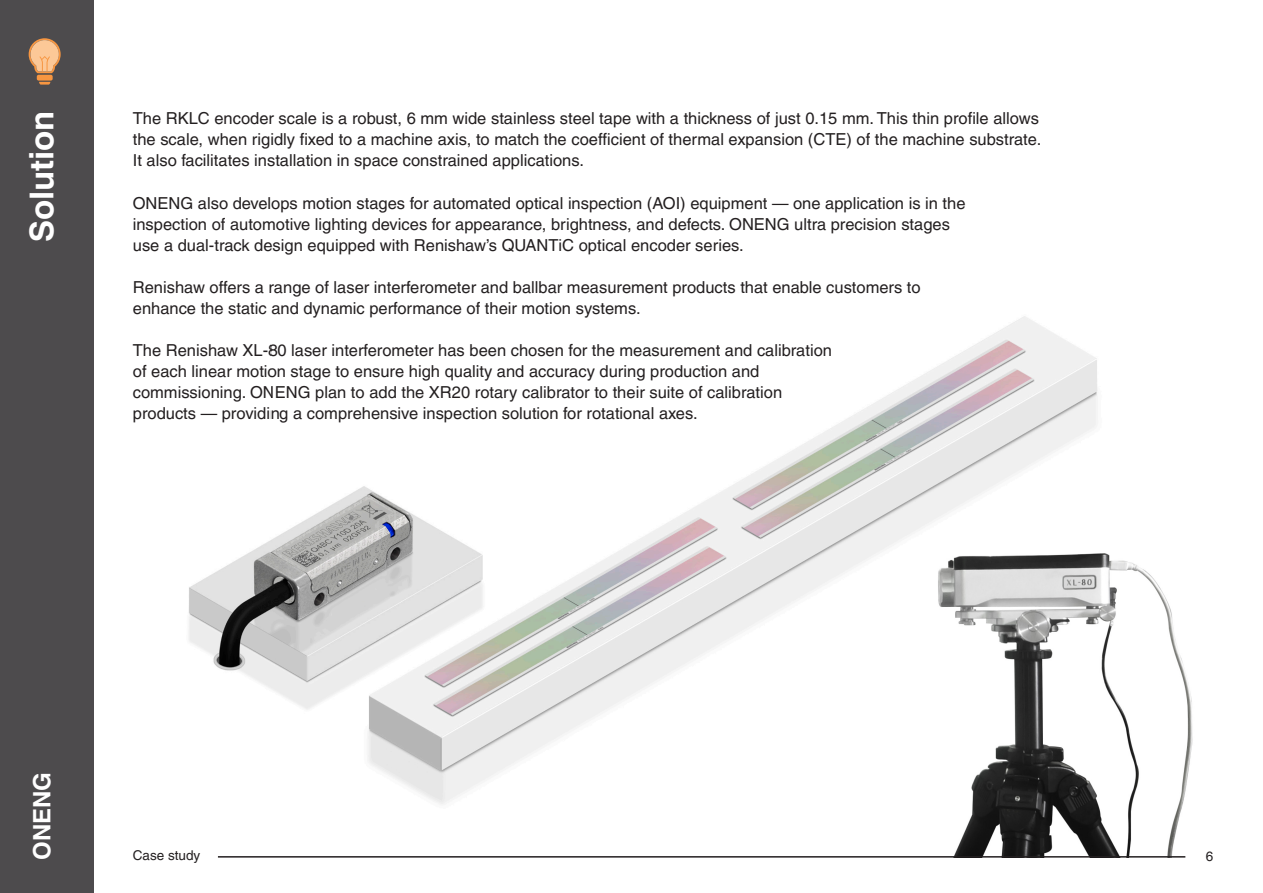
<style>
.page{position:relative;width:1263px;height:893px;background:#fff}
.page>*{position:absolute;margin:0;border:0;box-sizing:border-box;transform-origin:0 0}
.Section_Head_22pt_Bold_White{font:700 33px "Helvetica LT Pro";color:#fff}
.Subheading_16pt_Bold_White{font:700 24px "Helvetica LT Pro";color:#fff}
.Body_Text_11pt{font:16.5px/21px "Helvetica LT Pro";color:#231f20}
.Body_Text_9pt{font:13.5px "Helvetica LT Pro";color:#231f20}
</style>
<div class="page">
<img style="left:954px;top:560px;width:239px;height:298px">
<hr style="left:218px;top:856px;width:967px;height:2px;background:#231f20">
<img style="left:368px;top:316px;width:752px;height:507px">
<img style="left:189px;top:475px;width:396px;height:251px">
<div style="left:0;top:0;width:94px;height:893px;background:#4d4b4d"></div>
<div style="left:37px;top:75px;width:16px;height:6px;background:#f79641;border-radius:2px"></div>
<svg style="left:39px;top:82px;width:11px;height:3px"></svg>
<svg style="left:29px;top:38px;width:32px;height:35px"></svg>
<p class="Section_Head_22pt_Bold_White" style="left:22px;top:242px;width:133px;rotate:-90deg">Solution</p>
<p class="Body_Text_11pt" style="left:133px;top:108px;width:910px">The RKLC encoder scale is a robust, 6 mm wide stainless steel tape with a thickness of just 0.15 mm. This thin profile allows the scale, when rigidly fixed to a machine axis, to match the coefficient of thermal expansion (CTE) of the machine substrate.<br>It also facilitates installation in space constrained applications.</p>
<p class="Body_Text_11pt" style="left:133px;top:192px;width:834px">ONENG also develops motion stages for automated optical inspection (AOI) equipment — one application is in the inspection of automotive lighting devices for appearance, brightness, and defects. ONENG ultra precision stages use a dual-track design equipped with Renishaw’s QUANTiC optical encoder series.</p>
<p class="Body_Text_11pt" style="left:133px;top:277px;width:789px">Renishaw offers a range of laser interferometer and ballbar measurement products that enable customers to enhance the static and dynamic performance of their motion systems.</p>
<p class="Body_Text_11pt" style="left:133px;top:340px;width:701px">The Renishaw XL-80 laser interferometer has been chosen for the measurement and calibration of each linear motion stage to ensure high quality and accuracy during production and commissioning. ONENG plan to add the XR20 rotary calibrator to their suite of calibration products — providing a comprehensive inspection solution for rotational axes.</p>
<p class="Subheading_16pt_Bold_White" style="left:27px;top:860px;width:90px;rotate:-90deg">ONENG</p>
<p class="Body_Text_9pt" style="left:133px;top:848px;width:69px">Case study</p>
<p class="Body_Text_9pt" style="left:1206px;top:849px;width:9px">6</p>
</div>
